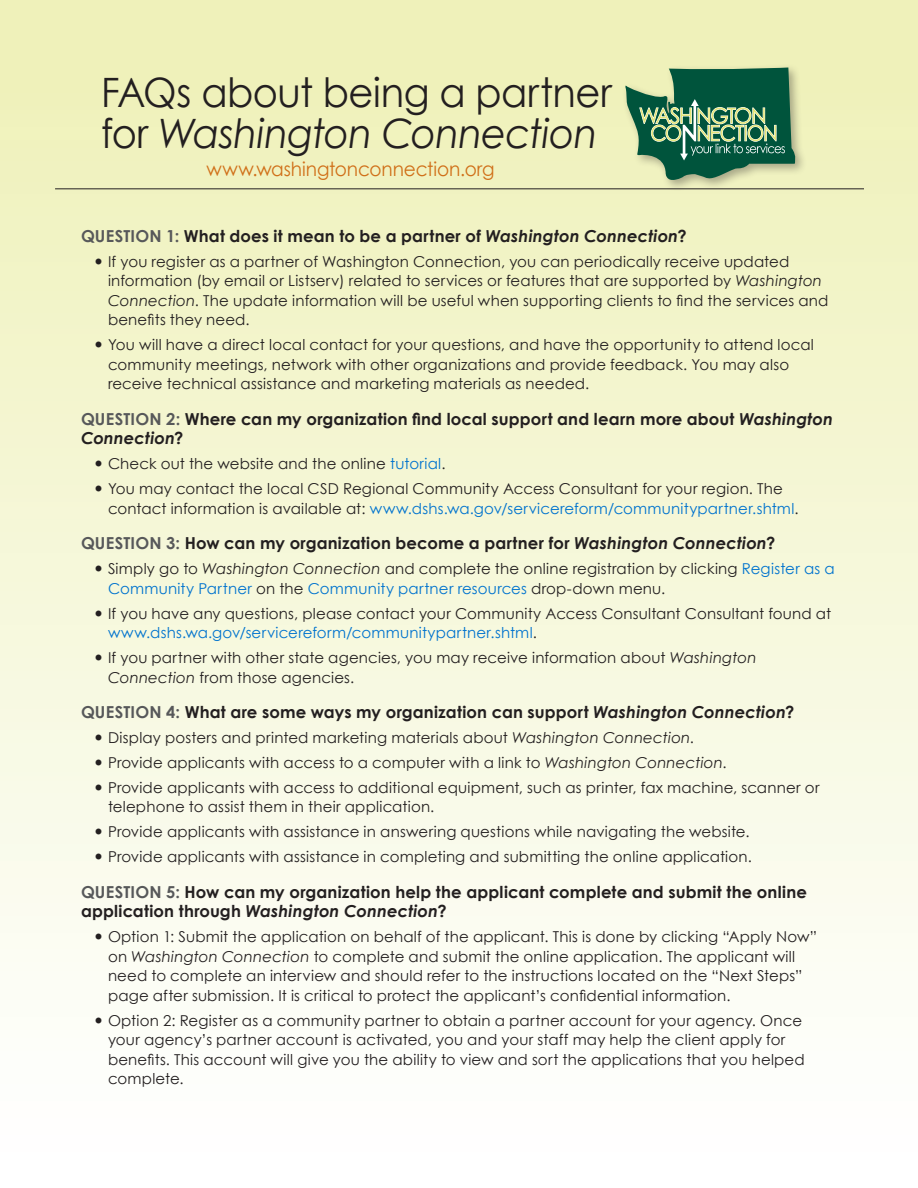
<style>
.page{position:relative;width:918px;height:1188px;background:#fff}
.page>*{position:absolute;margin:0;border:0;box-sizing:border-box;transform-origin:0 0}
.t1{font:italic 40.5px "Century Gothic";letter-spacing:-.015em;color:#231f20;scale:.95 1}
.t2{font:40.5px "Century Gothic";letter-spacing:-.015em;color:#231f20;scale:.95 1}
.t3{font:19.5px "Century Gothic";letter-spacing:-.005em;color:#d06f18;scale:.95 1}
.t4{font:700 16.5px/19.5px "Century Gothic";letter-spacing:.01em;color:#231f20}
.t5{font:15px/19.5px "Century Gothic";letter-spacing:.01em;color:#231f20}
.s1{font-style:normal}
.s2{color:#57585a}
.s3{font-style:italic}
.s4{color:#0073ce}
</style>
<div class="page">
<div style="left:0;top:0;width:918px;height:1188px;background:linear-gradient(to bottom,#eef0b6,#fff)"></div>
<hr style="left:55px;top:188px;width:809px;height:1px;background:#231f20">
<div style="left:621px;top:64px;width:186px;height:128px;background:#231f20;opacity:.35"></div>
<svg style="left:624px;top:67px;width:173px;height:115px;background:#578b6a"></svg>
<svg style="left:96px;top:258px;width:6px;height:6px"></svg>
<svg style="left:96px;top:342px;width:6px;height:6px"></svg>
<svg style="left:96px;top:461px;width:6px;height:6px"></svg>
<svg style="left:96px;top:486px;width:6px;height:6px"></svg>
<svg style="left:96px;top:566px;width:6px;height:6px"></svg>
<svg style="left:96px;top:610px;width:6px;height:6px"></svg>
<svg style="left:96px;top:655px;width:6px;height:6px"></svg>
<svg style="left:96px;top:735px;width:6px;height:6px"></svg>
<svg style="left:96px;top:760px;width:6px;height:6px"></svg>
<svg style="left:96px;top:785px;width:6px;height:5px"></svg>
<svg style="left:96px;top:829px;width:6px;height:6px"></svg>
<svg style="left:96px;top:854px;width:6px;height:6px"></svg>
<svg style="left:96px;top:934px;width:6px;height:6px"></svg>
<svg style="left:96px;top:1017px;width:6px;height:6px"></svg>
<p class="t2" style="left:101px;top:68px;width:539px">FAQs about being a partner</p>
<p class="t1" style="left:101px;top:109px;width:524px"><span class="s1">for</span> Washington Connection</p>
<p class="t3" style="left:206px;top:157px;width:305px">www.washingtonconnection.org</p>
<p class="t4" style="left:81px;top:226px;width:607px"><span class="s2">QUESTION 1:</span> What does it mean to be a partner of <span class="s3">Washington Connection</span>?</p>
<p class="t5" style="left:108px;top:251px;width:722px">If you register as a partner of Washington Connection, you can periodically receive updated information (by email or Listserv) related to services or features that are supported by <span class="s3">Washington Connection</span>. The update information will be useful when supporting clients to find the services and benefits they need.</p>
<p class="t5" style="left:108px;top:335px;width:707px">You will have a direct local contact for your questions, and have the opportunity to attend local community meetings, network with other organizations and provide feedback. You may also receive technical assistance and marketing materials as needed.</p>
<p class="t4" style="left:81px;top:409px;width:754px"><span class="s2">QUESTION 2:</span> Where can my organization find local support and learn more about <span class="s3">Washington<br>Connection</span>?</p>
<p class="t5" style="left:108px;top:454px;width:339px">Check out the website and the online <span class="s4">tutorial</span>.</p>
<p class="t5" style="left:108px;top:479px;width:692px">You may contact the local CSD Regional Community Access Consultant for your region. The contact information is available at: <span class="s4">www.dshs.wa.gov/servicereform/communitypartner.shtml</span>.</p>
<p class="t4" style="left:81px;top:533px;width:696px"><span class="s2">QUESTION 3:</span> How can my organization become a partner for <span class="s3">Washington Connection</span>?</p>
<p class="t5" style="left:108px;top:559px;width:728px">Simply go to <span class="s3">Washington Connection</span> and complete the online registration by clicking <span class="s4">Register as a<br>Community Partner</span> on the <span class="s4">Community partner resources</span> drop-down menu.</p>
<p class="t5" style="left:108px;top:603px;width:725px">If you have any questions, please contact your Community Access Consultant Consultant found at <span class="s4">www.dshs.wa.gov/servicereform/communitypartner.shtml</span>.</p>
<p class="t5" style="left:108px;top:648px;width:650px">If you partner with other state agencies, you may receive information about <span class="s3">Washington<br>Connection</span> from those agencies.</p>
<p class="t4" style="left:81px;top:702px;width:715px"><span class="s2">QUESTION 4:</span> What are some ways my organization can support <span class="s3">Washington Connection</span>?</p>
<p class="t5" style="left:108px;top:728px;width:588px">Display posters and printed marketing materials about <span class="s3">Washington Connection</span>.</p>
<p class="t5" style="left:108px;top:753px;width:620px">Provide applicants with access to a computer with a link to <span class="s3">Washington Connection</span>.</p>
<p class="t5" style="left:108px;top:778px;width:713px">Provide applicants with access to additional equipment, such as printer, fax machine, scanner or telephone to assist them in their application.</p>
<p class="t5" style="left:108px;top:822px;width:643px">Provide applicants with assistance in answering questions while navigating the website.</p>
<p class="t5" style="left:108px;top:847px;width:645px">Provide applicants with assistance in completing and submitting the online application.</p>
<p class="t4" style="left:81px;top:882px;width:728px"><span class="s2">QUESTION 5:</span> How can my organization help the applicant complete and submit the online application through <span class="s3">Washington Connection</span>?</p>
<p class="t5" style="left:108px;top:927px;width:711px">Option 1: Submit the application on behalf of the applicant. This is done by clicking “Apply Now” on <span class="s3">Washington Connection</span> to complete and submit the online application. The applicant will need to complete an interview and should refer to the instructions located on the “Next Steps” page after submission. It is critical to protect the applicant’s confidential information.</p>
<p class="t5" style="left:108px;top:1010px;width:698px">Option 2: Register as a community partner to obtain a partner account for your agency. Once your agency’s partner account is activated, you and your staff may help the client apply for benefits. This account will give you the ability to view and sort the applications that you helped complete.</p>
</div>
